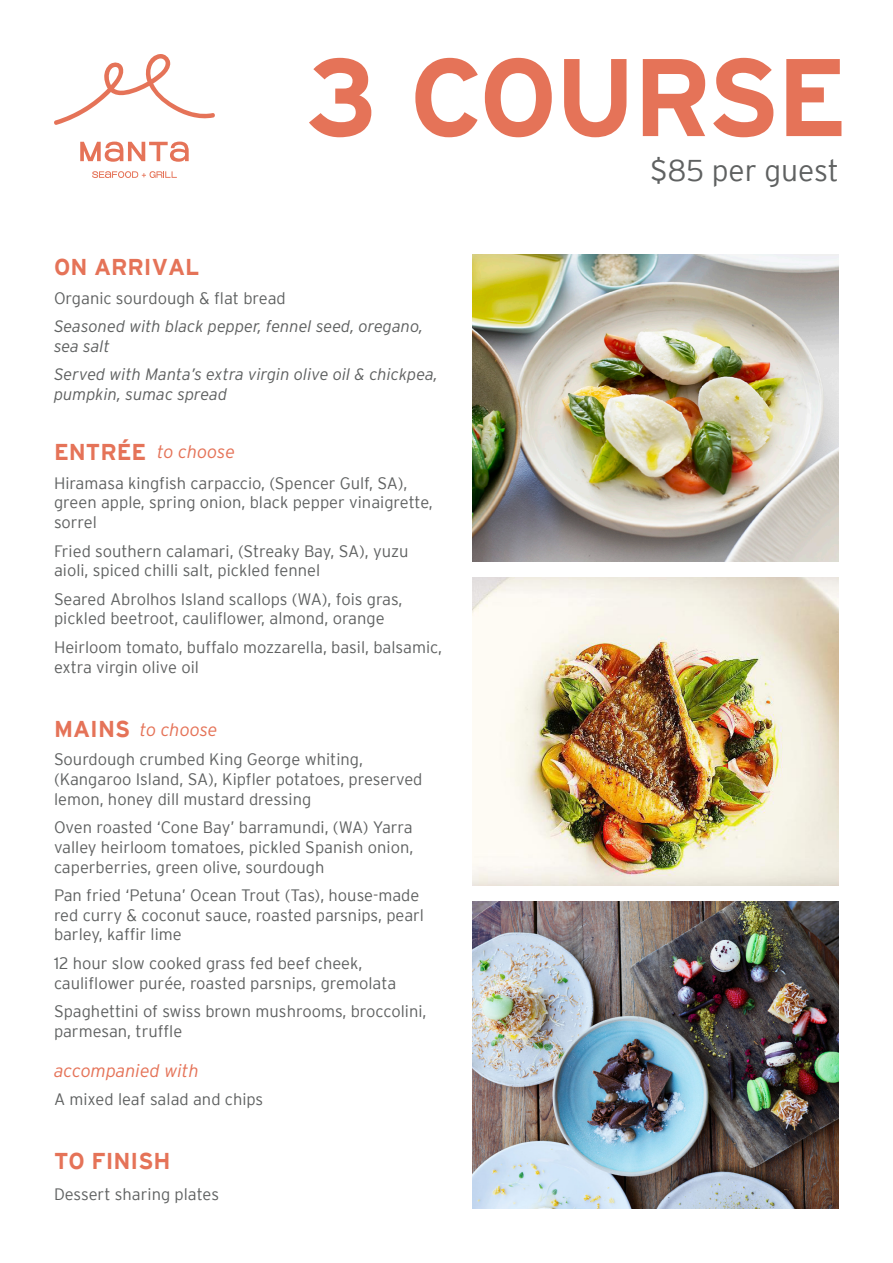
<style>
.page{position:relative;width:893px;height:1263px;background:#fff}
.page>*{position:absolute;margin:0;border:0;box-sizing:border-box;transform-origin:0 0}
.t1{font:700 110.1px "Interstate";letter-spacing:-.03em;color:#e57358}
.t2{font:300 30px "Interstate";color:#5f6161}
.t3{font:700 22.8px "Interstate";color:#e57358}
.t4{font:italic 300 18px "Interstate";color:#e57358}
.t5{font:300 16.5px/19.8px "Interstate";color:#5f6161}
.t6{font:italic 300 16.5px/19.8px "Interstate";color:#5f6161}
</style>
<div class="page">
<img style="left:472px;top:254px;width:367px;height:307px">
<img style="left:472px;top:578px;width:367px;height:307px">
<img style="left:472px;top:902px;width:367px;height:307px">
<svg style="left:54px;top:54px;width:161px;height:71px"></svg>
<svg style="left:80px;top:142px;width:109px;height:20px"></svg>
<svg style="left:92px;top:171px;width:85px;height:7px"></svg>
<p class="t1" style="left:307px;top:36px;width:543px">3 COURSE</p>
<p class="t2" style="left:650px;top:153px;width:190px">$85 per guest</p>
<p class="t3" style="left:54px;top:254px;width:147px">ON ARRIVAL</p>
<p class="t5" style="left:54px;top:288px;width:233px">Organic sourdough &amp; flat bread</p>
<p class="t6" style="left:54px;top:316px;width:370px">Seasoned with black pepper, fennel seed, oregano, sea salt</p>
<p class="t6" style="left:54px;top:364px;width:385px">Served with Manta’s extra virgin olive oil &amp; chickpea, pumpkin, sumac spread</p>
<p class="t3" style="left:54px;top:440px;width:94px">ENTRÉE</p>
<p class="t5" style="left:54px;top:473px;width:380px">Hiramasa kingfish carpaccio, (Spencer Gulf, SA), green apple, spring onion, black pepper vinaigrette, sorrel</p>
<p class="t5" style="left:54px;top:541px;width:356px">Fried southern calamari, (Streaky Bay, SA), yuzu aioli, spiced chilli salt, pickled fennel</p>
<p class="t5" style="left:54px;top:589px;width:350px">Seared Abrolhos Island scallops (WA), fois gras, pickled beetroot, cauliflower, almond, orange</p>
<p class="t5" style="left:54px;top:637px;width:390px">Heirloom tomato, buffalo mozzarella, basil, balsamic, extra virgin olive oil</p>
<p class="t4" style="left:157px;top:441px;width:79px">to choose</p>
<p class="t3" style="left:54px;top:716px;width:78px">MAINS</p>
<p class="t5" style="left:54px;top:749px;width:370px">Sourdough crumbed King George whiting, (Kangaroo Island, SA), Kipfler potatoes, preserved lemon, honey dill mustard dressing</p>
<p class="t5" style="left:54px;top:817px;width:361px;text-align:justify">Oven roasted ‘Cone Bay’ barramundi, (WA) Yarra valley heirloom tomatoes, pickled Spanish onion, caperberries, green olive, sourdough</p>
<p class="t5" style="left:54px;top:885px;width:372px">Pan fried ‘Petuna’ Ocean Trout (Tas), house-made red curry &amp; coconut sauce, roasted parsnips, pearl barley, kaffir lime</p>
<p class="t5" style="left:54px;top:953px;width:344px">12 hour slow cooked grass fed beef cheek, cauliflower purée, roasted parsnips, gremolata</p>
<p class="t5" style="left:54px;top:1001px;width:374px">Spaghettini of swiss brown mushrooms, broccolini, parmesan, truffle</p>
<p class="t4" style="left:54px;top:1060px;width:146px">accompanied with</p>
<p class="t5" style="left:54px;top:1089px;width:211px">A mixed leaf salad and chips</p>
<p class="t4" style="left:140px;top:719px;width:79px">to choose</p>
<p class="t3" style="left:54px;top:1148px;width:118px">TO FINISH</p>
<p class="t5" style="left:54px;top:1184px;width:167px">Dessert sharing plates</p>
</div>
